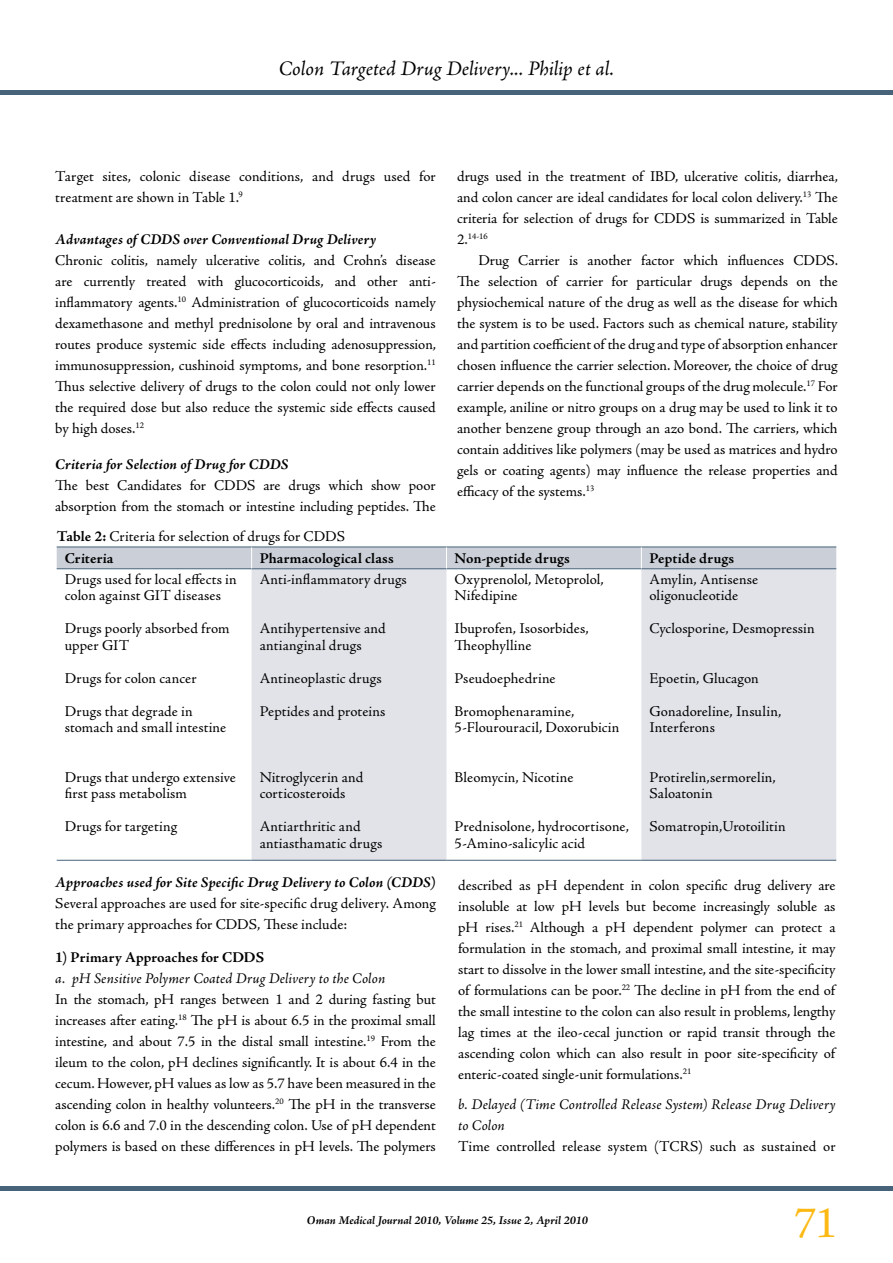
<style>
.page{position:relative;width:893px;height:1263px;background:#fff}
.page>*{position:absolute;margin:0;border:0;box-sizing:border-box;transform-origin:0 0}
.t1{font:45px "Adobe Jenson Pro";color:#fdb913}
.t2{font:italic 21px "Adobe Jenson Pro";color:#000}
.t3{font:15px/21px "Adobe Jenson Pro";color:#000}
.t4{font:italic 700 15px "Adobe Jenson Pro";letter-spacing:.01em;color:#000}
.t5{font:italic 15px/21px "Adobe Jenson Pro";letter-spacing:.01em;color:#000}
.t6{font:700 15px "Adobe Jenson Pro";letter-spacing:.01em;color:#000}
.t7{font:italic 700 12px "Adobe Jenson Pro";color:#000}
.t8{font:8.7px "Adobe Jenson Pro";color:#000}
.s1{font-size:15px}
.s2{font-weight:700}
</style>
<div class="page">
<hr style="left:0;top:90px;width:893px;height:4px;background:#46637a">
<div style="left:0;top:1186px;width:893px;height:5px;background:#46637a"></div>
<svg style="left:252px;top:569px;width:584px;height:291px;fill:#e1e3e8"></svg>
<svg style="left:57px;top:547px;width:779px;height:22px"></svg>
<hr style="left:57px;top:860px;width:195px;height:1px;background:#46637a">
<hr style="left:252px;top:860px;width:194px;height:1px;background:#46637a">
<hr style="left:446px;top:860px;width:195px;height:1px;background:#46637a">
<hr style="left:641px;top:860px;width:195px;height:1px;background:#46637a">
<h2 class="t2" style="left:279px;top:56px;width:337px">Colon Targeted Drug Delivery... Philip et al.</h2>
<p class="t3" style="left:457px;top:166px;width:382px;text-align:justify">drugs used in the treatment of IBD, ulcerative colitis, diarrhea, and colon cancer are ideal candidates for local colon delivery.<sup>13</sup> The criteria for selection of drugs for CDDS is summarized in Table</p>
<p class="t8" style="left:457px;top:231px;width:32px"><span class="s1">2.</span>14-16</p>
<p class="t3" style="left:457px;top:250px;width:383px;text-align:justify;text-indent:21px">Drug Carrier is another factor which influences CDDS.<br>The selection of carrier for particular drugs depends on the physiochemical nature of the drug as well as the disease for which the system is to be used. Factors such as chemical nature, stability and partition coefficient of the drug and type of absorption enhancer chosen influence the carrier selection. Moreover, the choice of drug carrier depends on the functional groups of the drug molecule.<sup>17</sup> For example, aniline or nitro groups on a drug may be used to link it to another benzene group through an azo bond. The carriers, which contain additives like polymers (may be used as matrices and hydro gels or coating agents) may influence the release properties and efficacy of the systems.<sup>13</sup></p>
<p class="t3" style="left:55px;top:166px;width:382px">Target sites, colonic disease conditions, and drugs used for treatment are shown in Table 1.<sup>9</sup></p>
<p class="t4" style="left:55px;top:231px;width:322px">Advantages of CDDS over Conventional Drug Delivery</p>
<p class="t3" style="left:55px;top:250px;width:382px;text-align:justify">Chronic colitis, namely ulcerative colitis, and Crohn’s disease are currently treated with glucocorticoids, and other anti&shy;inflammatory agents.<sup>10</sup> Administration of glucocorticoids namely dexamethasone and methyl prednisolone by oral and intravenous routes produce systemic side effects including adenosuppression, immunosuppression, cushinoid symptoms, and bone resorption.<sup>11<br></sup>Thus selective delivery of drugs to the colon could not only lower the required dose but also reduce the systemic side effects caused by high doses.<sup>12</sup></p>
<p class="t4" style="left:55px;top:456px;width:235px">Criteria for Selection of Drug for CDDS</p>
<p class="t3" style="left:55px;top:475px;width:382px">The best Candidates for CDDS are drugs which show poor absorption from the stomach or intestine including peptides. The</p>
<p class="t3" style="left:65px;top:525px;width:282px;line-height:22.6px;text-indent:-8px"><span class="s2">Table 2:</span> Criteria for selection of drugs for CDDS<br><span class="s2">Criteria</span></p>
<p class="t6" style="left:260px;top:550px;width:136px">Pharmacological class</p>
<p class="t6" style="left:455px;top:550px;width:117px">Non-peptide drugs</p>
<p class="t6" style="left:649px;top:550px;width:86px">Peptide drugs</p>
<p class="t3" style="left:65px;top:571px;width:173px;line-height:16.5px">Drugs used for local effects in colon against GIT diseases</p>
<p class="t3" style="left:65px;top:621px;width:166px;line-height:16.5px">Drugs poorly absorbed from upper GIT</p>
<p class="t3" style="left:65px;top:662px;width:133px;line-height:33px">Drugs for colon cancer<br>Drugs that degrade in</p>
<p class="t3" style="left:65px;top:717px;width:163px">stomach and small intestine</p>
<p class="t3" style="left:65px;top:769px;width:173px;line-height:16.5px">Drugs that undergo extensive first pass metabolism</p>
<p class="t3" style="left:65px;top:816px;width:114px">Drugs for targeting</p>
<p class="t3" style="left:260px;top:569px;width:149px">Anti-inflammatory drugs</p>
<p class="t3" style="left:260px;top:621px;width:127px;line-height:16.5px">Antihypertensive and antianginal drugs</p>
<p class="t3" style="left:260px;top:668px;width:124px">Antineoplastic drugs</p>
<p class="t3" style="left:260px;top:701px;width:127px">Peptides and proteins</p>
<p class="t3" style="left:260px;top:769px;width:105px;line-height:16.5px">Nitroglycerin and corticosteroids</p>
<p class="t3" style="left:260px;top:819px;width:124px;line-height:16.5px">Antiarthritic and antiasthamatic drugs</p>
<p class="t4" style="left:55px;top:874px;width:382px">Approaches used for Site Specific Drug Delivery to Colon (CDDS)</p>
<p class="t3" style="left:55px;top:893px;width:382px">Several approaches are used for site-specific drug delivery. Among the primary approaches for CDDS, These include:</p>
<p class="t6" style="left:55px;top:949px;width:210px">1) Primary Approaches for CDDS</p>
<p class="t5" style="left:55px;top:969px;width:331px">a. pH Sensitive Polymer Coated Drug Delivery to the Colon</p>
<p class="t3" style="left:55px;top:989px;width:382px;text-align:justify">In the stomach, pH ranges between 1 and 2 during fasting but increases after eating.<sup>18</sup> The pH is about 6.5 in the proximal small intestine, and about 7.5 in the distal small intestine.<sup>19</sup> From the ileum to the colon, pH declines significantly. It is about 6.4 in the cecum. However, pH values as low as 5.7 have been measured in the ascending colon in healthy volunteers.<sup>20</sup> The pH in the transverse colon is 6.6 and 7.0 in the descending colon. Use of pH dependent polymers is based on these differences in pH levels. The polymers</p>
<p class="t3" style="left:455px;top:571px;width:151px;line-height:16.5px">Oxyprenolol, Metoprolol,<br>Nifedipine</p>
<p class="t3" style="left:455px;top:621px;width:136px;line-height:16.5px">Ibuprofen, Isosorbides,<br>Theophylline</p>
<p class="t3" style="left:455px;top:668px;width:102px">Pseudoephedrine</p>
<p class="t3" style="left:455px;top:703px;width:166px;line-height:16.5px">Bromophenaramine,<br>5-Flourouracil, Doxorubicin</p>
<p class="t3" style="left:455px;top:767px;width:120px">Bleomycin, Nicotine</p>
<p class="t3" style="left:455px;top:819px;width:176px;line-height:16.5px">Prednisolone, hydrocortisone,<br>5-Amino-salicylic acid</p>
<p class="t3" style="left:649px;top:571px;width:110px;line-height:16.5px">Amylin, Antisense oligonucleotide</p>
<p class="t3" style="left:649px;top:618px;width:167px">Cyclosporine, Desmopressin</p>
<p class="t3" style="left:649px;top:668px;width:111px">Epoetin, Glucagon</p>
<p class="t3" style="left:649px;top:703px;width:133px;line-height:16.5px">Gonadoreline, Insulin,<br>Interferons</p>
<p class="t3" style="left:649px;top:769px;width:128px;line-height:16.5px">Protirelin,sermorelin,<br>Saloatonin</p>
<p class="t3" style="left:649px;top:816px;width:138px">Somatropin,Urotoilitin</p>
<p class="t3" style="left:458px;top:875px;width:379px;text-align:justify">described as pH dependent in colon specific drug delivery are insoluble at low pH levels but become increasingly soluble as pH rises.<sup>21</sup> Although a pH dependent polymer can protect a formulation in the stomach, and proximal small intestine, it may start to dissolve in the lower small intestine, and the site-specificity of formulations can be poor.<sup>22</sup> The decline in pH from the end of the small intestine to the colon can also result in problems, lengthy lag times at the ileo-cecal junction or rapid transit through the ascending colon which can also result in poor site-specificity of enteric-coated single-unit formulations.<sup>21</sup></p>
<p class="t5" style="left:458px;top:1095px;width:379px">b. Delayed (Time Controlled Release System) Release Drug Delivery to Colon</p>
<p class="t3" style="left:458px;top:1136px;width:379px">Time controlled release system (TCRS) such as sustained or</p>
<p class="t7" style="left:307px;top:1214px;width:283px">Oman Medical Journal 2010, Volume 25, Issue 2, April 2010</p>
<h1 class="t1" style="left:794px;top:1197px;width:44px">71</h1>
</div>
